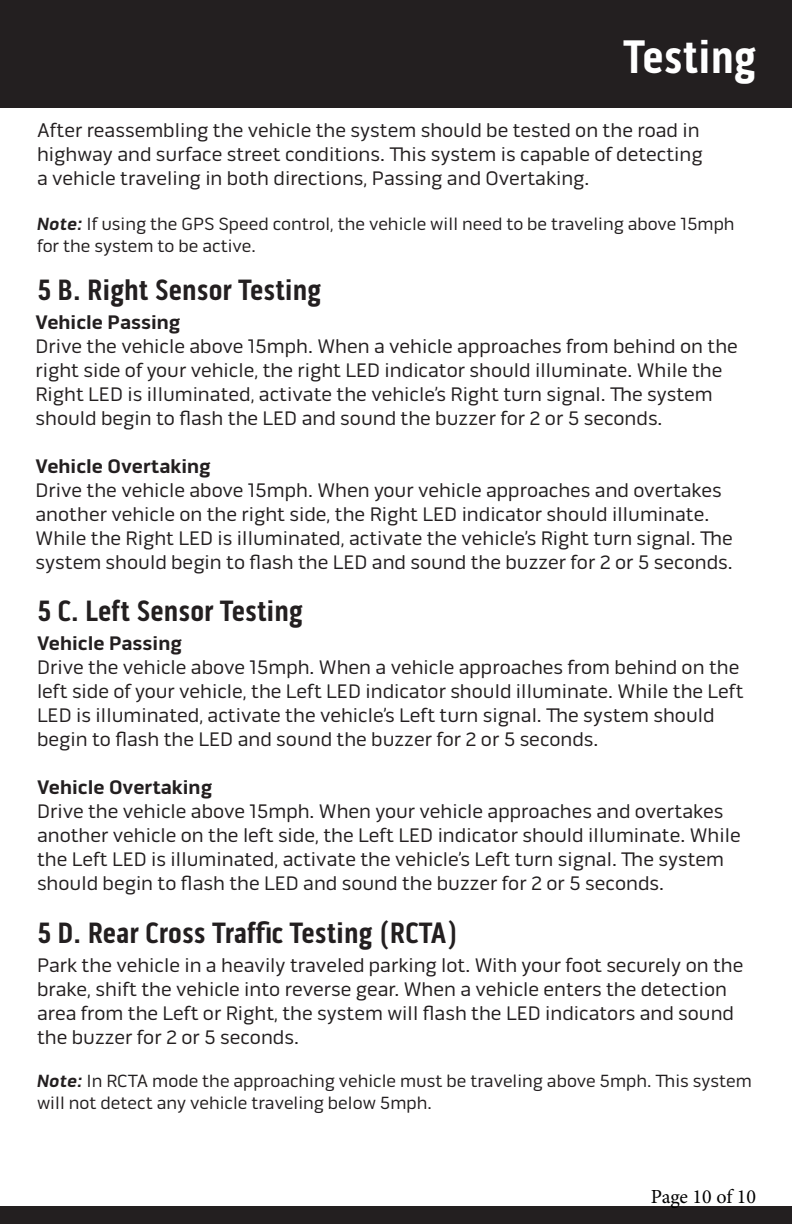
<style>
.page{position:relative;width:792px;height:1224px;background:#fff}
.page>*{position:absolute;margin:0;border:0;box-sizing:border-box;transform-origin:0 0}
.t1{font:700 48px "Pill Gothic 300 mg";color:#fff}
.t2{font:700 30px "Pill Gothic 300 mg";color:#231f20}
.t3{font:20px/24px "Pill Gothic 600 mg";color:#231f20}
.t4{font:700 20px "Pill Gothic 600 mg";color:#231f20}
.t5{font:20px "Minion Pro";letter-spacing:-.005em;color:#000}
.t6{font:18px/21.6px "Pill Gothic 600 mg";color:#231f20}
.s1{font-family:"Pill Gothic 600 mg Bold Obliq"}
</style>
<div class="page">
<div style="left:0;top:0;width:792px;height:108px;background:#231f20"></div>
<div style="left:0;top:1206px;width:792px;height:18px;background:#231f20"></div>
<p class="t1" style="left:623px;top:28px;width:134px">Testing</p>
<p class="t3" style="left:37px;top:118px;width:667px">After reassembling the vehicle the system should be tested on the road in highway and surface street conditions. This system is capable of detecting a vehicle traveling in both directions, Passing and Overtaking.</p>
<p class="t6" style="left:37px;top:214px;width:699px"><span class="s1">Note:</span> If using the GPS Speed control, the vehicle will need to be traveling above 15mph for the system to be active.</p>
<p class="t2" style="left:37px;top:272px;width:286px">5 B. Right Sensor Testing</p>
<p class="t4" style="left:36px;top:310px;width:147px">Vehicle Passing</p>
<p class="t3" style="left:36px;top:334px;width:704px">Drive the vehicle above 15mph. When a vehicle approaches from behind on the right side of your vehicle, the right LED indicator should illuminate. While the Right LED is illuminated, activate the vehicle’s Right turn signal. The system should begin to flash the LED and sound the buzzer for 2 or 5 seconds.</p>
<p class="t4" style="left:36px;top:454px;width:177px">Vehicle Overtaking</p>
<p class="t3" style="left:36px;top:478px;width:699px">Drive the vehicle above 15mph. When your vehicle approaches and overtakes another vehicle on the right side, the Right LED indicator should illuminate.<br>While the Right LED is illuminated, activate the vehicle’s Right turn signal. The system should begin to flash the LED and sound the buzzer for 2 or 5 seconds.</p>
<p class="t2" style="left:37px;top:593px;width:267px">5 C. Left Sensor Testing</p>
<p class="t4" style="left:37px;top:632px;width:147px">Vehicle Passing</p>
<p class="t3" style="left:37px;top:656px;width:708px">Drive the vehicle above 15mph. When a vehicle approaches from behind on the left side of your vehicle, the Left LED indicator should illuminate. While the Left LED is illuminated, activate the vehicle’s Left turn signal. The system should begin to flash the LED and sound the buzzer for 2 or 5 seconds.</p>
<p class="t4" style="left:37px;top:776px;width:177px">Vehicle Overtaking</p>
<p class="t3" style="left:37px;top:800px;width:705px">Drive the vehicle above 15mph. When your vehicle approaches and overtakes another vehicle on the left side, the Left LED indicator should illuminate. While the Left LED is illuminated, activate the vehicle’s Left turn signal. The system should begin to flash the LED and sound the buzzer for 2 or 5 seconds.</p>
<p class="t2" style="left:37px;top:915px;width:423px">5 D. Rear Cross Traffic Testing (RCTA)</p>
<p class="t3" style="left:37px;top:953px;width:708px">Park the vehicle in a heavily traveled parking lot. With your foot securely on the brake, shift the vehicle into reverse gear. When a vehicle enters the detection area from the Left or Right, the system will flash the LED indicators and sound the buzzer for 2 or 5 seconds.</p>
<p class="t6" style="left:37px;top:1070px;width:716px"><span class="s1">Note:</span> In RCTA mode the approaching vehicle must be traveling above 5mph. This system will not detect any vehicle traveling below 5mph.</p>
<p class="t5" style="left:651px;top:1183px;width:107px">Page 10 of 10</p>
</div>
